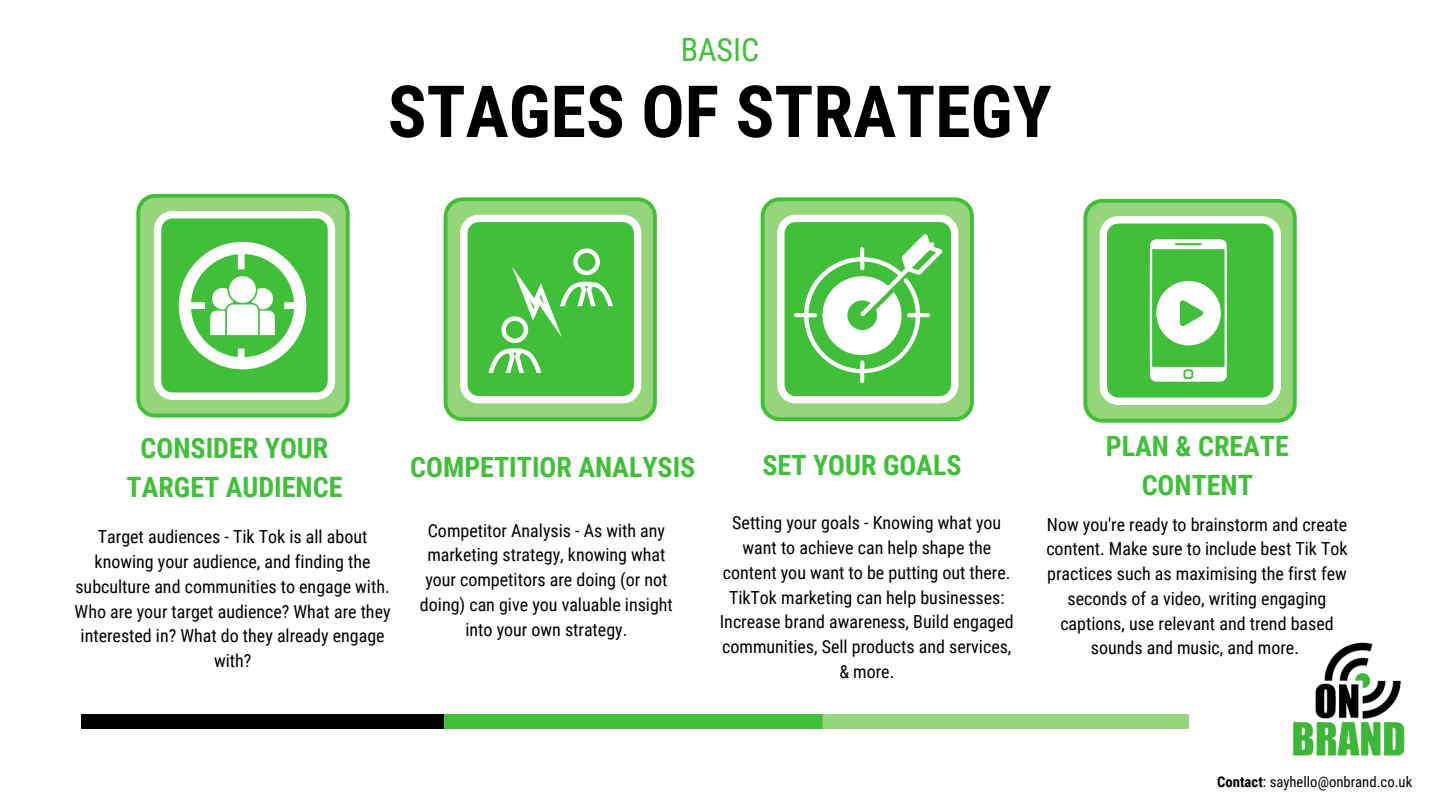
<style>
.page{position:relative;width:1440px;height:810px;background:#fff}
.page>*{position:absolute;margin:0;border:0;box-sizing:border-box;transform-origin:0 0}
.t1{font:700 72px "Roboto Condensed";color:#000}
.t2{font:32px "Roboto Condensed";color:#41bf3b}
.t3{font:700 28px/39px "Roboto Condensed";color:#41bf3b;text-align:center}
.t4{font:18px/24.8px "Roboto Condensed";color:#000;text-align:center}
.t5{font:14.7px "Roboto Condensed";color:#000}
.s1{font-weight:700}
</style>
<div class="page">
<svg style="left:136px;top:194px;width:213px;height:223px;background:#86d171"></svg>
<svg style="left:444px;top:198px;width:213px;height:223px;background:#85d070"></svg>
<svg style="left:761px;top:198px;width:213px;height:223px;background:#85d171"></svg>
<svg style="left:1084px;top:199px;width:213px;height:224px;background:#86d171"></svg>
<div style="left:81px;top:714px;width:363px;height:15px;background:#000"></div>
<div style="left:444px;top:714px;width:379px;height:15px;background:#41bf3b"></div>
<div style="left:823px;top:714px;width:366px;height:15px;background:#96d57c"></div>
<svg style="left:154px;top:211px;width:181px;height:189px"></svg>
<svg style="left:460px;top:215px;width:182px;height:189px"></svg>
<svg style="left:777px;top:215px;width:181px;height:189px"></svg>
<svg style="left:1100px;top:216px;width:181px;height:189px"></svg>
<img style="left:1293px;top:642px;width:112px;height:114px">
<h2 class="t2" style="left:681px;top:32px;width:80px">BASIC</h2>
<h1 class="t1" style="left:388px;top:70px;width:665px">STAGES OF STRATEGY</h1>
<h3 class="t3" style="left:127px;top:429px;width:217px">CONSIDER YOUR<br>TARGET AUDIENCE</h3>
<p class="t4" style="left:75px;top:525px;width:317px">Target audiences - Tik Tok is all about knowing your audience, and finding the subculture and communities to engage with.<br>Who are your target audience? What are they interested in? What do they already engage with?</p>
<h3 class="t3" style="left:410px;top:448px;width:287px">COMPETITIOR ANALYSIS</h3>
<p class="t4" style="left:420px;top:518px;width:254px">Competitor Analysis - As with any marketing strategy, knowing what your competitors are doing (or not doing) can give you valuable insight into your own strategy.</p>
<h3 class="t3" style="left:763px;top:446px;width:201px">SET YOUR GOALS</h3>
<p class="t4" style="left:720px;top:511px;width:296px">Setting your goals - Knowing what you want to achieve can help shape the content you want to be putting out there.<br>TikTok marketing can help businesses:<br>Increase brand awareness, Build engaged communities, Sell products and services, &amp; more.</p>
<h3 class="t3" style="left:1106px;top:427px;width:185px">PLAN &amp; CREATE<br>CONTENT</h3>
<p class="t4" style="left:1046px;top:512px;width:303px">Now you're ready to brainstorm and create content. Make sure to include best Tik Tok practices such as maximising the first few seconds of a video, writing engaging captions, use relevant and trend based sounds and music, and more.</p>
<p class="t5" style="left:1217px;top:773px;width:197px"><span class="s1">Contact</span>: sayhello@onbrand.co.uk</p>
</div>
